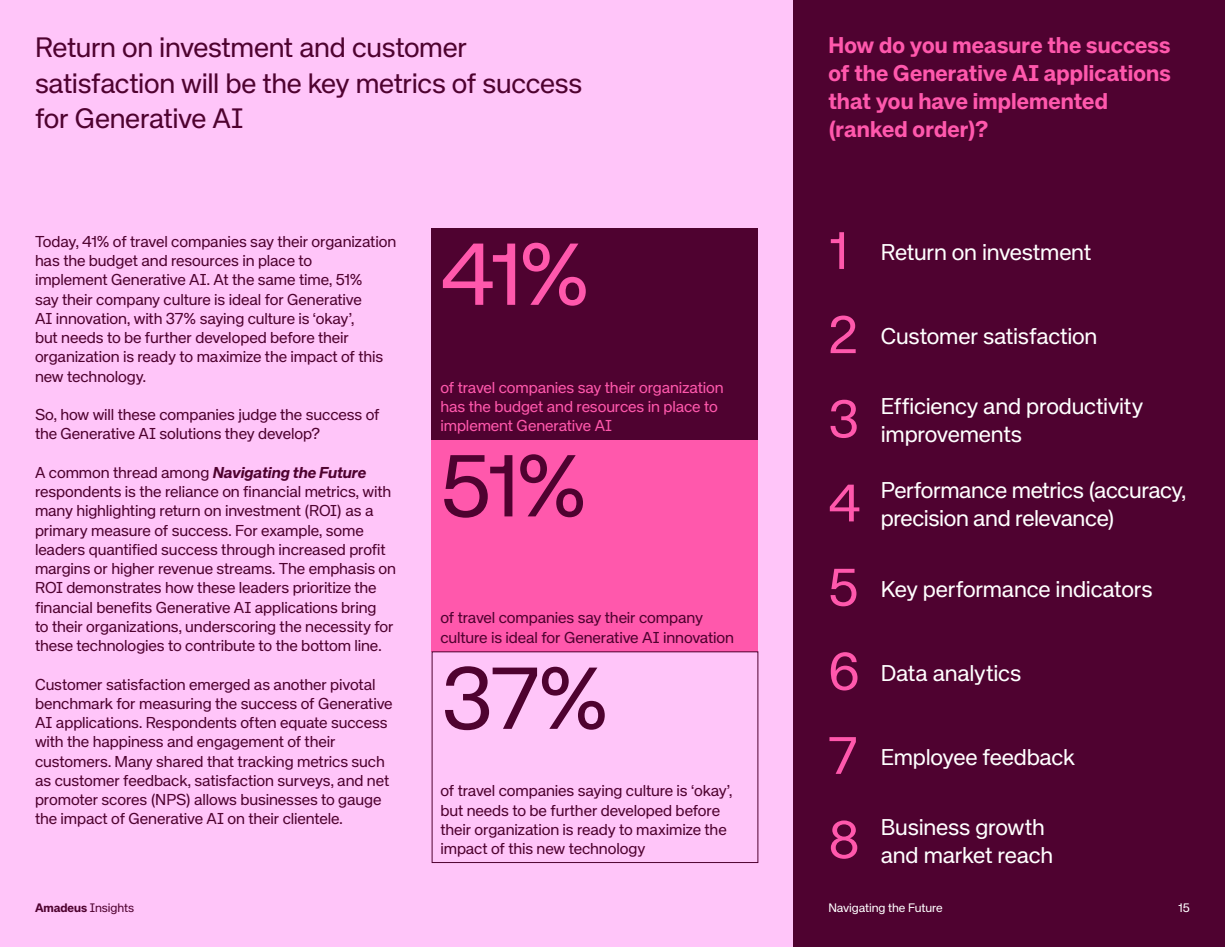
<style>
.page{position:relative;width:1225px;height:947px;background:#ffc5f9}
.page>*{position:absolute;margin:0;border:0;box-sizing:border-box;transform-origin:0 0}
.t1{font:87.5px "Amadeus Neue";color:#4f0230}
.t2{font:87.5px "Amadeus Neue";color:#ff58ac}
.t3{font:52.5px "Amadeus Neue";color:#ff58ac}
.t4{font:28px/35.9px "Amadeus Neue";letter-spacing:-.01em;color:#4f0230}
.t5{font:22.75px "Amadeus Neue";letter-spacing:-.015em;color:#fff}
.t6{font:700 22.75px/28px "Amadeus Neue";letter-spacing:.005em;color:#ff58ac}
.t7{font:15.75px/19.2px "Amadeus Neue";letter-spacing:-.01em;color:#4f0230}
.t8{font:15.75px/19.2px "Amadeus Neue";letter-spacing:-.01em;color:#ff58ac}
.t9{font:12.25px "Amadeus Neue";letter-spacing:-.01em;color:#fff}
.t10{font:12.25px "Amadeus Neue";letter-spacing:-.01em;color:#4f0230}
.s1{font-weight:700;font-style:italic}
.s2{font-weight:700}
</style>
<div class="page">
<div style="left:793px;top:0;width:432px;height:947px;background:#4f0230"></div>
<div style="left:432px;top:228px;width:326px;height:212px;background:#4f0230"></div>
<div style="left:432px;top:440px;width:326px;height:211px;background:#ff58ac"></div>
<div style="left:432px;top:651px;width:326px;height:212px;border:1px solid #4f0230"></div>
<h3 class="t4" style="left:35px;top:29px;width:549px">Return on investment and customer satisfaction will be the key metrics of success for Generative AI</h3>
<h3 class="t6" style="left:828px;top:31px;width:344px">How do you measure the success of the Generative AI applications that you have implemented (ranked order)?</h3>
<p class="t7" style="left:35px;top:232px;width:363px">Today, 41% of travel companies say their organization has the budget and resources in place to<br>implement Generative AI. At the same time, 51%<br>say their company culture is ideal for Generative<br>AI innovation, with 37% saying culture is ‘okay’,<br>but needs to be further developed before their organization is ready to maximize the impact of this new technology.</p>
<p class="t7" style="left:35px;top:405px;width:346px">So, how will these companies judge the success of the Generative AI solutions they develop?</p>
<p class="t7" style="left:35px;top:463px;width:363px">A common thread among <span class="s1">Navigating the Future </span>respondents is the reliance on financial metrics, with many highlighting return on investment (ROI) as a primary measure of success. For example, some leaders quantified success through increased profit margins or higher revenue streams. The emphasis on ROI demonstrates how these leaders prioritize the financial benefits Generative AI applications bring<br>to their organizations, underscoring the necessity for these technologies to contribute to the bottom line.</p>
<p class="t7" style="left:35px;top:675px;width:359px">Customer satisfaction emerged as another pivotal benchmark for measuring the success of Generative AI applications. Respondents often equate success with the happiness and engagement of their customers. Many shared that tracking metrics such as customer feedback, satisfaction surveys, and net promoter scores (NPS) allows businesses to gauge the impact of Generative AI on their clientele.</p>
<h1 class="t2" style="left:440px;top:225px;width:151px">41%</h1>
<p class="t8" style="left:440px;top:378px;width:285px">of travel companies say their organization has the budget and resources in place to implement Generative AI</p>
<h1 class="t1" style="left:440px;top:436px;width:148px">51%</h1>
<p class="t7" style="left:440px;top:608px;width:295px">of travel companies say their company culture is ideal for Generative AI innovation</p>
<h1 class="t1" style="left:441px;top:649px;width:169px">37%</h1>
<p class="t7" style="left:440px;top:781px;width:294px">of travel companies saying culture is ‘okay’, but needs to be further developed before their organization is ready to maximize the impact of this new technology</p>
<h2 class="t3" style="left:828px;top:221px;width:22px">1</h2>
<h3 class="t5" style="left:881px;top:239px;width:212px">Return on investment</h3>
<h2 class="t3" style="left:828px;top:305px;width:31px">2</h2>
<h2 class="t3" style="left:828px;top:389px;width:32px">3</h2>
<h2 class="t3" style="left:828px;top:473px;width:34px">4</h2>
<h3 class="t5" style="left:881px;top:323px;width:218px">Customer satisfaction</h3>
<h3 class="t5" style="left:881px;top:393px;width:264px">Efficiency and productivity</h3>
<h3 class="t5" style="left:881px;top:421px;width:143px">improvements</h3>
<h3 class="t5" style="left:881px;top:477px;width:307px">Performance metrics (accuracy,</h3>
<h3 class="t5" style="left:881px;top:505px;width:235px">precision and relevance)</h3>
<h2 class="t3" style="left:828px;top:557px;width:32px">5</h2>
<h3 class="t5" style="left:881px;top:576px;width:273px">Key performance indicators</h3>
<h2 class="t3" style="left:828px;top:642px;width:33px">6</h2>
<h3 class="t5" style="left:881px;top:660px;width:142px">Data analytics</h3>
<h2 class="t3" style="left:828px;top:726px;width:30px">7</h2>
<h3 class="t5" style="left:881px;top:744px;width:196px">Employee feedback</h3>
<h2 class="t3" style="left:828px;top:810px;width:33px">8</h2>
<h3 class="t5" style="left:881px;top:814px;width:166px">Business growth</h3>
<h3 class="t5" style="left:881px;top:842px;width:174px">and market reach</h3>
<p class="t10" style="left:35px;top:901px;width:101px"><span class="s2">Amadeus</span> Insights</p>
<p class="t9" style="left:828px;top:901px;width:116px">Navigating the Future</p>
<p class="t9" style="left:1178px;top:901px;width:13px">15</p>
</div>
